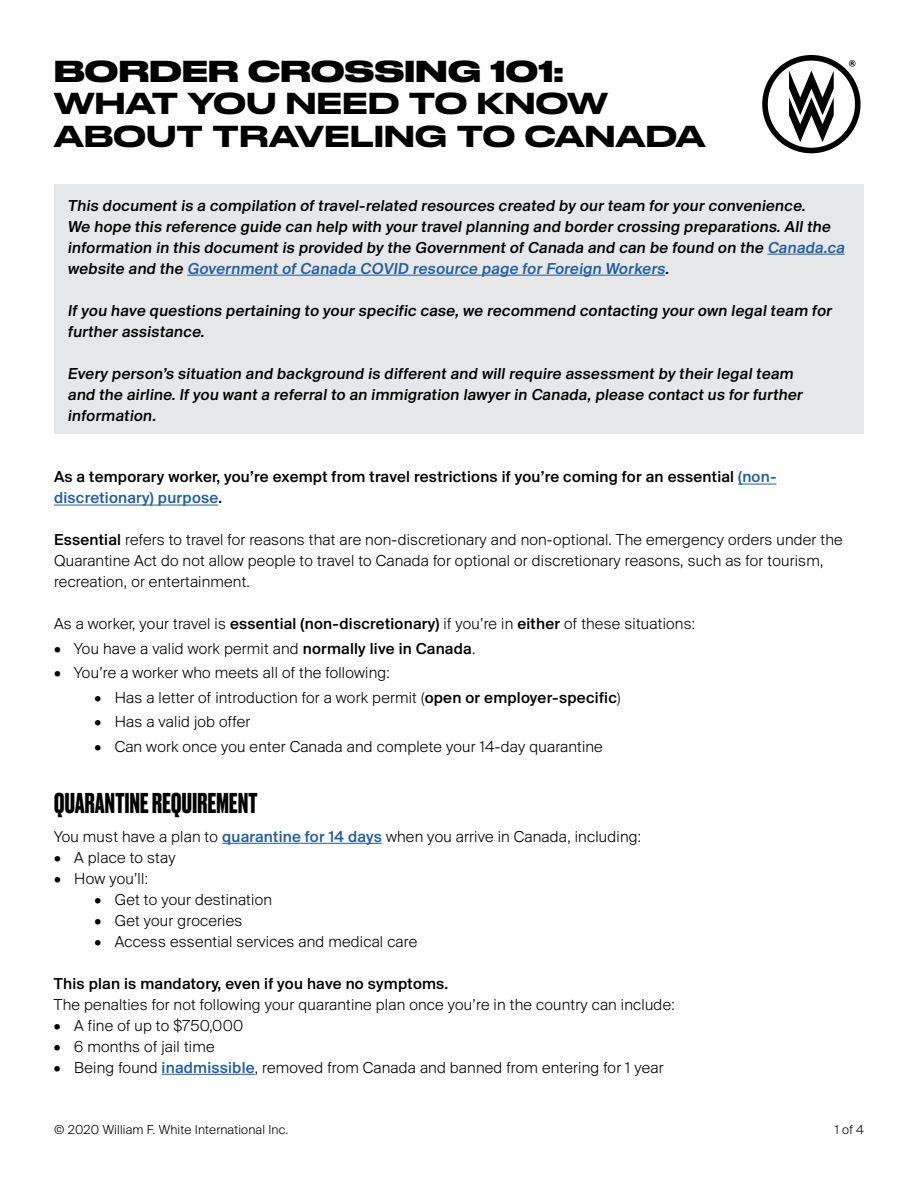
<style>
.page{position:relative;width:918px;height:1188px;background:#fff}
.page>*{position:absolute;margin:0;border:0;box-sizing:border-box;transform-origin:0 0}
.t1{font:500 28.5px/32.7px "Druk Wide";letter-spacing:.015em;color:#000}
.t2{font:700 28.5px "Druk Wide";letter-spacing:.015em;color:#000}
.t3{font:700 27px "Druk";letter-spacing:.015em;color:#000}
.t4{font:300 16.5px/21px "Suisse BP Intl";letter-spacing:.015em;color:#000}
.t5{font:500 16.5px/21px "Suisse BP Intl";letter-spacing:.015em;color:#000}
.t6{font:300 13.5px "Suisse BP Intl";letter-spacing:.015em;color:#000}
.s1{color:#215e9e}
.s2{font-weight:500}
.s3{font-weight:500;color:#215e9e}
</style>
<div class="page">
<svg style="left:762px;top:55px;width:99px;height:98px"></svg>
<div style="left:54px;top:185px;width:810px;height:249px;background:#e6e7e8"></div>
<hr style="left:767px;top:254px;width:77px;height:1px;background:#215e9e">
<hr style="left:187px;top:275px;width:478px;height:1px;background:#215e9e">
<hr style="left:738px;top:484px;width:39px;height:1px;background:#215e9e">
<hr style="left:54px;top:505px;width:164px;height:1px;background:#215e9e">
<hr style="left:222px;top:843px;width:160px;height:1px;background:#215e9e">
<hr style="left:162px;top:1074px;width:93px;height:1px;background:#215e9e">
<h1 class="t2" style="left:54px;top:47px;width:511px">BORDER CROSSING 101:</h1>
<h1 class="t1" style="left:54px;top:85px;width:653px">WHAT YOU NEED TO KNOW<br>ABOUT TRAVELING TO CANADA</h1>
<p class="t5" style="left:68px;top:194px;width:781px">This document is a compilation of travel-related resources created by our team for your convenience.<br>We hope this reference guide can help with your travel planning and border crossing preparations. All the information in this document is provided by the Government of Canada and can be found on the <span class="s1">Canada.ca </span>website and the <span class="s1">Government of Canada COVID resource page for Foreign Workers</span>.</p>
<p class="t5" style="left:68px;top:299px;width:768px">If you have questions pertaining to your specific case, we recommend contacting your own legal team for further assistance.</p>
<p class="t5" style="left:68px;top:362px;width:739px">Every person’s situation and background is different and will require assessment by their legal team and the airline. If you want a referral to an immigration lawyer in Canada, please contact us for further information.</p>
<p class="t5" style="left:54px;top:466px;width:724px">As a temporary worker, you’re exempt from travel restrictions if you’re coming for an essential <span class="s1">(non&shy;discretionary) purpose</span>.</p>
<p class="t4" style="left:54px;top:529px;width:790px"><span class="s2">Essential</span> refers to travel for reasons that are non-discretionary and non-optional. The emergency orders under the<br>Quarantine Act do not allow people to travel to Canada for optional or discretionary reasons, such as for tourism, recreation, or entertainment.</p>
<p class="t4" style="left:54px;top:613px;width:643px">As a worker, your travel is <span class="s2">essential (non-discretionary)</span> if you’re in <span class="s2">either</span> of these situations:</p>
<p class="t4" style="left:54px;top:638px;width:423px">• You have a valid work permit and <span class="s2">normally live in Canada</span>.</p>
<p class="t4" style="left:54px;top:662px;width:337px">• You’re a worker who meets all of the following:</p>
<p class="t4" style="left:94px;top:687px;width:528px">• Has a letter of introduction for a work permit (<span class="s2">open or employer-specific</span>)</p>
<p class="t4" style="left:94px;top:711px;width:157px">• Has a valid job offer</p>
<p class="t4" style="left:94px;top:736px;width:510px">• Can work once you enter Canada and complete your 14-day quarantine</p>
<h2 class="t3" style="left:54px;top:784px;width:205px">QUARANTINE REQUIREMENT</h2>
<p class="t4" style="left:54px;top:825px;width:589px">You must have a plan to <span class="s3">quarantine for 14 days</span> when you arrive in Canada, including:</p>
<p class="t4" style="left:54px;top:846px;width:123px">• A place to stay</p>
<p class="t4" style="left:54px;top:867px;width:96px">• How you’ll:</p>
<p class="t4" style="left:94px;top:888px;width:179px">• Get to your destination</p>
<p class="t4" style="left:94px;top:909px;width:149px">• Get your groceries</p>
<p class="t4" style="left:94px;top:930px;width:324px">• Access essential services and medical care</p>
<p class="t5" style="left:54px;top:972px;width:396px">This plan is mandatory, even if you have no symptoms.</p>
<p class="t4" style="left:54px;top:993px;width:622px">The penalties for not following your quarantine plan once you’re in the country can include:</p>
<p class="t4" style="left:54px;top:1014px;width:191px">• A fine of up to $750,000</p>
<p class="t4" style="left:54px;top:1035px;width:162px">• 6 months of jail time</p>
<p class="t4" style="left:54px;top:1056px;width:611px">• Being found <span class="s3">inadmissible</span>, removed from Canada and banned from entering for 1 year</p>
<p class="t6" style="left:54px;top:1122px;width:236px">© 2020 William F. White International Inc.</p>
<p class="t6" style="left:835px;top:1122px;width:31px">1 of 4</p>
</div>
